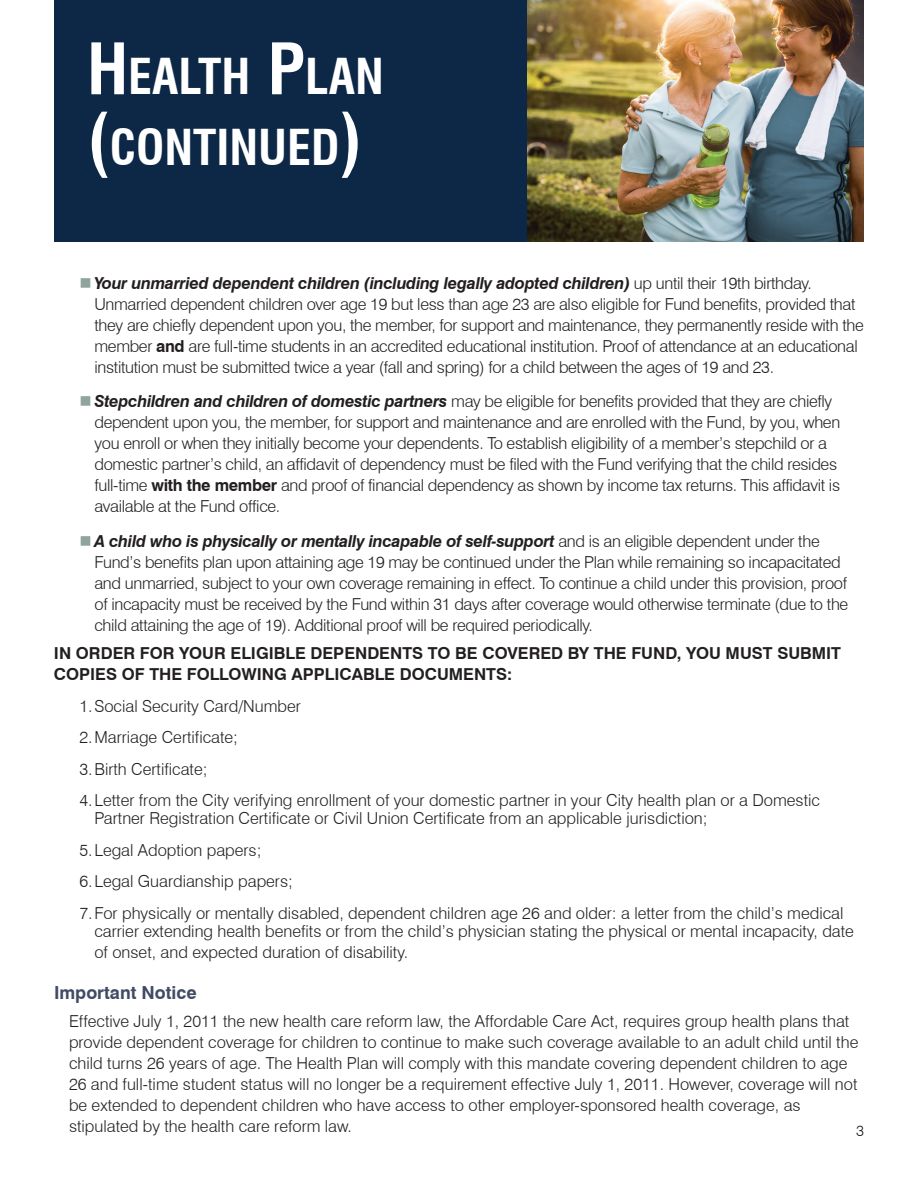
<style>
.page{position:relative;width:918px;height:1188px;background:#fff}
.page>*{position:absolute;margin:0;border:0;box-sizing:border-box;transform-origin:0 0}
.t1{font:700 condensed 48.3px/70.5px "Swiss 721 BT";color:#fff}
.t2{font:700 18px "Swiss 721 BT";color:#414b64}
.t3{font:300 16.5px/21px "Swiss 721 BT";letter-spacing:-.02em;color:#231f20}
.t4{font:300 16.5px/31.5px "Swiss 721 BT";color:#231f20}
.t5{font:700 16.5px/21px "Swiss 721 BT";color:#231f20}
.t6{font:300 15px "Swiss 721 BT";color:#231f20}
.s1{font-size:69px}
.s2{font-weight:700;font-style:italic}
.s3{font-weight:700}
</style>
<div class="page">
<div style="left:54px;top:0;width:474px;height:242px;background:#0d2846"></div>
<img style="left:528px;top:0;width:336px;height:242px">
<h1 class="t1" style="left:87px;top:41px;width:299px"><span class="s1">H</span>EALTH <span class="s1">P</span>LAN <span class="s1">(</span>CONTINUED<span class="s1">)</span></h1>
<p class="t3" style="left:94px;top:272px;width:771px"><span class="s2">Your unmarried dependent children (including legally adopted children)</span> up until their 19th birthday.<br>Unmarried dependent children over age 19 but less than age 23 are also eligible for Fund benefits, provided that they are chiefly dependent upon you, the member, for support and maintenance, they permanently reside with the member <span class="s3">and</span> are full-time students in an accredited educational institution. Proof of attendance at an educational institution must be submitted twice a year (fall and spring) for a child between the ages of 19 and 23.</p>
<p class="t3" style="left:94px;top:391px;width:747px"><span class="s2">Stepchildren and children of domestic partners</span> may be eligible for benefits provided that they are chiefly dependent upon you, the member, for support and maintenance and are enrolled with the Fund, by you, when you enroll or when they initially become your dependents. To establish eligibility of a member’s stepchild or a domestic partner’s child, an affidavit of dependency must be filed with the Fund verifying that the child resides full-time <span class="s3">with the member</span> and proof of financial dependency as shown by income tax returns. This affidavit is available at the Fund office.</p>
<p class="t3" style="left:94px;top:530px;width:755px"><span class="s2">A child who is physically or mentally incapable of self-support</span> and is an eligible dependent under the Fund’s benefits plan upon attaining age 19 may be continued under the Plan while remaining so incapacitated and unmarried, subject to your own coverage remaining in effect. To continue a child under this provision, proof of incapacity must be received by the Fund within 31 days after coverage would otherwise terminate (due to the child attaining the age of 19). Additional proof will be required periodically.</p>
<p class="t5" style="left:54px;top:643px;width:789px">IN ORDER FOR YOUR ELIGIBLE DEPENDENTS TO BE COVERED BY THE FUND, YOU MUST SUBMIT<br>COPIES OF THE FOLLOWING APPLICABLE DOCUMENTS:</p>
<p class="t4" style="left:79px;top:690px;width:742px">1.Social Security Card/Number<br>2.Marriage Certificate;<br>3.Birth Certificate;<br>4.Letter from the City verifying enrollment of your domestic partner in your City health plan or a Domestic</p>
<p class="t4" style="left:79px;top:802px;width:766px;text-indent:15px">Partner Registration Certificate or Civil Union Certificate from an applicable jurisdiction;<br>5.Legal Adoption papers;<br>6.Legal Guardianship papers;<br>7.For physically or mentally disabled, dependent children age 26 and older: a letter from the child’s medical</p>
<p class="t4" style="left:94px;top:920px;width:761px;line-height:21px">carrier extending health benefits or from the child’s physician stating the physical or mental incapacity, date of onset, and expected duration of disability.</p>
<p class="t2" style="left:54px;top:982px;width:144px">Important Notice</p>
<p class="t4" style="left:69px;top:1010px;width:791px;line-height:21px">Effective July 1, 2011 the new health care reform law, the Affordable Care Act, requires group health plans that provide dependent coverage for children to continue to make such coverage available to an adult child until the child turns 26 years of age. The Health Plan will comply with this mandate covering dependent children to age 26 and full-time student status will no longer be a requirement effective July 1, 2011. However, coverage will not be extended to dependent children who have access to other employer-sponsored health coverage, as stipulated by the health care reform law.</p>
<p class="t6" style="left:856px;top:1122px;width:9px">3</p>
</div>
